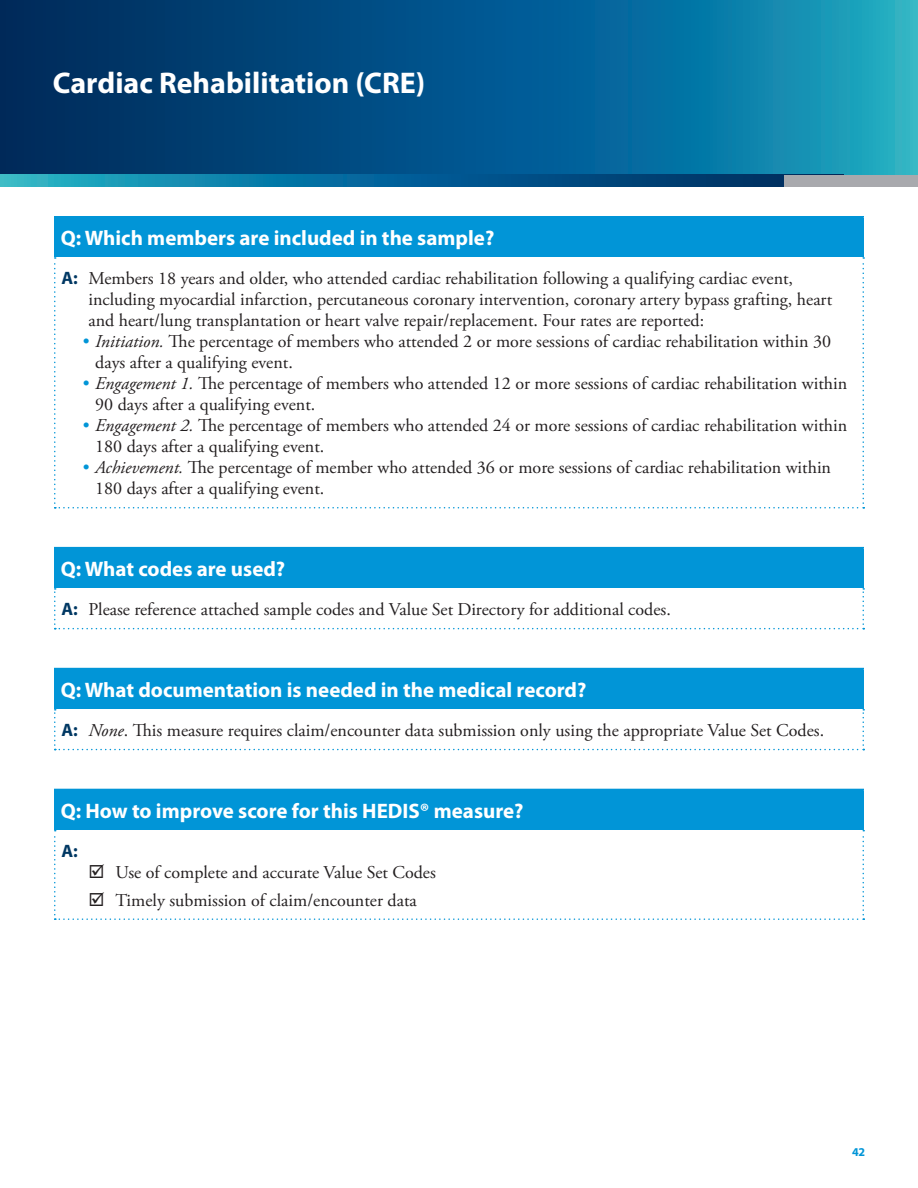
<style>
.page{position:relative;width:918px;height:1188px;background:#fff}
.page>*{position:absolute;margin:0;border:0;box-sizing:border-box;transform-origin:0 0}
.t1{font:700 30px "Myriad Pro";color:#fff}
.t2{font:700 21px "Myriad Pro";color:#fff}
.t3{font:18px/21px "Adobe Garamond Pro";color:#231f20}
.t4{font:700 18px "Myriad Pro";color:#003863}
.t5{font:700 12px "Myriad Pro";color:#0195d7}
.s1{font-family:"Myriad Pro";font-weight:700;color:#003863}
.s2{font-style:italic;color:#0195d7}
.s3{font-style:italic}
</style>
<div class="page">
<svg style="left:0;top:0;width:918px;height:175px;background:#065d8d"></svg>
<svg style="left:0;top:175px;width:784px;height:11px;background:#096996"></svg>
<div style="left:784px;top:175px;width:134px;height:11px;background:#a8a9ad"></div>
<div style="left:55px;top:217px;width:808px;height:40px;background:#0195d7"></div>
<hr style="left:54px;top:216px;width:810px;height:2px;background:#0195d7">
<hr style="left:54px;top:218px;width:2px;height:39px;background:#0195d7">
<hr style="left:862px;top:218px;width:2px;height:39px;background:#0195d7">
<svg style="left:54px;top:257px;width:810px;height:251px"></svg>
<div style="left:55px;top:548px;width:808px;height:40px;background:#0195d7"></div>
<hr style="left:54px;top:547px;width:810px;height:1px;background:#0195d7">
<hr style="left:54px;top:548px;width:2px;height:40px;background:#0195d7">
<hr style="left:862px;top:548px;width:2px;height:40px;background:#0195d7">
<svg style="left:54px;top:588px;width:810px;height:41px"></svg>
<div style="left:55px;top:669px;width:808px;height:40px;background:#0195d7"></div>
<hr style="left:54px;top:668px;width:810px;height:1px;background:#0195d7">
<hr style="left:54px;top:669px;width:2px;height:40px;background:#0195d7">
<hr style="left:862px;top:669px;width:2px;height:40px;background:#0195d7">
<svg style="left:54px;top:709px;width:810px;height:41px"></svg>
<div style="left:55px;top:789px;width:808px;height:41px;background:#0195d7"></div>
<hr style="left:54px;top:789px;width:810px;height:1px;background:#0195d7">
<hr style="left:54px;top:790px;width:2px;height:40px;background:#0195d7">
<hr style="left:862px;top:790px;width:2px;height:40px;background:#0195d7">
<svg style="left:54px;top:830px;width:810px;height:90px"></svg>
<h2 class="t1" style="left:53px;top:63px;width:374px">Cardiac Rehabilitation (CRE)</h2>
<p class="t2" style="left:61px;top:224px;width:435px">Q: Which members are included in the sample?</p>
<p class="t3" style="left:88px;top:269px;width:745px;text-indent:-27px"><span class="s1">A:</span> Members 18 years and older, who attended cardiac rehabilitation following a qualifying cardiac event, including myocardial infarction, percutaneous coronary intervention, coronary artery bypass grafting, heart and heart/lung transplantation or heart valve repair/replacement. Four rates are reported:</p>
<p class="t3" style="left:95px;top:332px;width:737px;text-indent:-14px"><span class="s2">•</span> <span class="s3">Initiation.</span> The percentage of members who attended 2 or more sessions of cardiac rehabilitation within 30 days after a qualifying event.</p>
<p class="t3" style="left:95px;top:374px;width:753px;text-indent:-14px"><span class="s2">•</span> <span class="s3">Engagement 1.</span> The percentage of members who attended 12 or more sessions of cardiac rehabilitation within<br>90 days after a qualifying event.</p>
<p class="t3" style="left:95px;top:416px;width:753px;text-indent:-14px"><span class="s2">•</span> <span class="s3">Engagement 2.</span> The percentage of members who attended 24 or more sessions of cardiac rehabilitation within<br>180 days after a qualifying event.</p>
<p class="t3" style="left:95px;top:458px;width:737px;text-indent:-14px"><span class="s2">•</span> <span class="s3">Achievement.</span> The percentage of member who attended 36 or more sessions of cardiac rehabilitation within<br>180 days after a qualifying event.</p>
<p class="t2" style="left:61px;top:555px;width:226px">Q: What codes are used?</p>
<p class="t3" style="left:62px;top:600px;width:611px"><span class="s1">A:</span> Please reference attached sample codes and Value Set Directory for additional codes.</p>
<p class="t2" style="left:61px;top:676px;width:527px">Q: What documentation is needed in the medical record?</p>
<p class="t3" style="left:62px;top:720px;width:764px"><span class="s1">A:</span> <span class="s3">None</span>. This measure requires claim/encounter data submission only using the appropriate Value Set Codes.</p>
<p class="t2" style="left:61px;top:797px;width:464px">Q: How to improve score for this HEDIS® measure?</p>
<p class="t4" style="left:62px;top:839px;width:18px">A:</p>
<p class="t3" style="left:116px;top:859px;width:322px;line-height:27.8px">Use of complete and accurate Value Set Codes<br>Timely submission of claim/encounter data</p>
<p class="t5" style="left:852px;top:1144px;width:15px">42</p>
</div>
